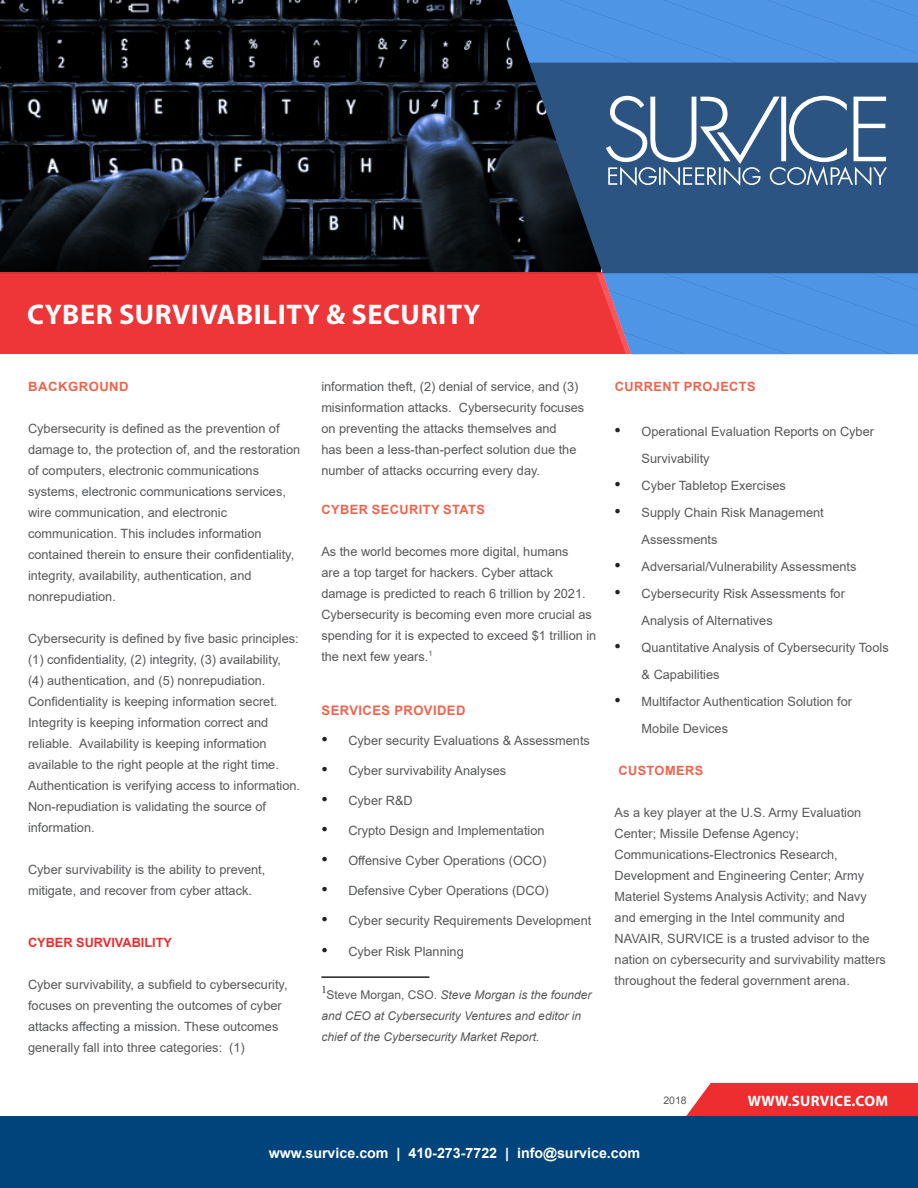
<style>
.page{position:relative;width:918px;height:1188px;background:#fff}
.page>*{position:absolute;margin:0;border:0;box-sizing:border-box;transform-origin:0 0}
.t1{font:700 28.5px "Myriad Pro";letter-spacing:.02em;color:#fff}
.t2{font:700 15px "Myriad Pro";letter-spacing:.02em;color:#fff}
.t3{font:700 14.25px "Arial";color:#fff}
.t4{font:700 13.2px "Arial";letter-spacing:.035em;color:#f1634d}
.t5{font:12.75px/21px "Arial";color:#57585a}
.t6{font:700 12.75px "Arial";letter-spacing:.035em;color:#f1634d}
.t7{font:700 12.75px "Arial";color:#ee2d2f}
.t8{font:italic 12px/21px "Arial";color:#57585a}
.t9{font:10.5px "Arial";color:#57585a}
.t10{font:10.5px "Times New Roman";color:#231f20}
.s1{font-family:"Times New Roman";font-size:18px;color:#231f20}
.s2{font-style:normal}
</style>
<div class="page">
<img style="left:0;top:0;width:507px;height:272px">
<svg style="left:685px;top:1083px;width:233px;height:34px;background:#e7393c"></svg>
<div style="left:0;top:1117px;width:918px;height:71px;background:#00447b"></div>
<div style="left:0;top:272px;width:666px;height:82px;background:#ee3537"></div>
<svg style="left:507px;top:63px;width:411px;height:210px;background:#26476c"></svg>
<svg style="left:606px;top:96px;width:281px;height:90px"></svg>
<div style="left:502px;top:0;width:416px;height:15px;background:#4e95e5"></div>
<div style="left:502px;top:15px;width:416px;height:32px;background:#4e95e5"></div>
<img style="left:502px;top:47px;width:416px;height:16px">
<img style="left:597px;top:273px;width:321px;height:30px">
<img style="left:607px;top:303px;width:311px;height:52px">
<hr style="left:321px;top:976px;width:108px;height:2px;background:#231f20">
<p class="t1" style="left:27px;top:296px;width:455px">CYBER SURVIVABILITY &amp; SECURITY</p>
<p class="t6" style="left:28px;top:377px;width:102px">BACKGROUND</p>
<p class="t5" style="left:28px;top:417px;width:274px">Cybersecurity is defined as the prevention of damage to, the protection of, and the restoration of computers, electronic communications systems, electronic communications services,</p>
<p class="t5" style="left:28px;top:501px;width:268px">wire communication, and electronic communication. This includes information contained therein to ensure their confidentiality, integrity, availability, authentication, and nonrepudiation.</p>
<p class="t5" style="left:28px;top:627px;width:274px">Cybersecurity is defined by five basic principles: (1) confidentiality, (2) integrity, (3) availability,<br>(4) authentication, and (5) nonrepudiation.<br>Confidentiality is keeping information secret.<br>Integrity is keeping information correct and reliable. Availability is keeping information available to the right people at the right time.<br>Authentication is verifying access to information.<br>Non-repudiation is validating the source of information.</p>
<p class="t5" style="left:28px;top:858px;width:239px">Cyber survivability is the ability to prevent, mitigate, and recover from cyber attack.</p>
<p class="t7" style="left:28px;top:934px;width:146px">CYBER SURVIVABILITY</p>
<p class="t5" style="left:28px;top:974px;width:261px">Cyber survivability, a subfield to cybersecurity, focuses on preventing the outcomes of cyber attacks affecting a mission. These outcomes generally fall into three categories: (1)</p>
<p class="t5" style="left:321px;top:375px;width:264px">information theft, (2) denial of service, and (3) misinformation attacks. Cybersecurity focuses on preventing the attacks themselves and<br>has been a less-than-perfect solution due the number of attacks occurring every day.</p>
<p class="t6" style="left:322px;top:500px;width:165px">CYBER SECURITY STATS</p>
<p class="t5" style="left:321px;top:540px;width:276px">As the world becomes more digital, humans<br>are a top target for hackers. Cyber attack damage is predicted to reach 6 trillion by 2021.<br>Cybersecurity is becoming even more crucial as spending for it is expected to exceed $1 trillion in the next few years.<sup>1</sup></p>
<p class="t4" style="left:322px;top:701px;width:145px">SERVICES PROVIDED</p>
<p class="t5" style="left:321px;top:729px;width:270px"><span class="s1">•</span> Cyber security Evaluations &amp; Assessments</p>
<p class="t5" style="left:321px;top:759px;width:187px"><span class="s1">•</span> Cyber survivability Analyses</p>
<p class="t5" style="left:321px;top:789px;width:93px"><span class="s1">•</span> Cyber R&amp;D</p>
<p class="t5" style="left:321px;top:819px;width:225px"><span class="s1">•</span> Crypto Design and Implementation</p>
<p class="t5" style="left:321px;top:849px;width:227px"><span class="s1">•</span> Offensive Cyber Operations (OCO)</p>
<p class="t5" style="left:321px;top:879px;width:229px"><span class="s1">•</span> Defensive Cyber Operations (DCO)</p>
<p class="t5" style="left:321px;top:909px;width:272px"><span class="s1">•</span> Cyber security Requirements Development</p>
<p class="t5" style="left:321px;top:941px;width:144px"><span class="s1">•</span> Cyber Risk Planning</p>
<p class="t10" style="left:321px;top:982px;width:7px">1</p>
<p class="t8" style="left:321px;top:984px;width:272px;text-indent:5px"><span class="s2">Steve Morgan, CSO.</span> Steve Morgan is the founder and CEO at Cybersecurity Ventures and editor in chief of the Cybersecurity Market Report.</p>
<p class="t6" style="left:615px;top:377px;width:142px">CURRENT PROJECTS</p>
<p class="t5" style="left:642px;top:417px;width:234px;line-height:27px;text-indent:-27px"><span class="s1">•</span> Operational Evaluation Reports on Cyber<br>Survivability</p>
<p class="t5" style="left:615px;top:474px;width:173px"><span class="s1">•</span> Cyber Tabletop Exercises</p>
<p class="t5" style="left:642px;top:498px;width:184px;line-height:27px;text-indent:-27px"><span class="s1">•</span> Supply Chain Risk Management<br>Assessments</p>
<p class="t5" style="left:615px;top:555px;width:243px"><span class="s1">•</span> Adversarial/Vulnerability Assessments</p>
<p class="t5" style="left:642px;top:579px;width:205px;line-height:27px;text-indent:-27px"><span class="s1">•</span> Cybersecurity Risk Assessments for<br>Analysis of Alternatives</p>
<p class="t5" style="left:642px;top:633px;width:249px;line-height:27px;text-indent:-27px"><span class="s1">•</span> Quantitative Analysis of Cybersecurity Tools &amp; Capabilities</p>
<p class="t5" style="left:642px;top:687px;width:212px;line-height:27px;text-indent:-27px"><span class="s1">•</span> Multifactor Authentication Solution for<br>Mobile Devices</p>
<p class="t6" style="left:618px;top:761px;width:86px">CUSTOMERS</p>
<p class="t5" style="left:615px;top:801px;width:273px">As a key player at the U.S. Army Evaluation Center; Missile Defense Agency; Communications-Electronics Research, Development and Engineering Center; Army Materiel Systems Analysis Activity; and Navy and emerging in the Intel community and NAVAIR, SURVICE is a trusted advisor to the nation on cybersecurity and survivability matters throughout the federal government arena.</p>
<p class="t9" style="left:663px;top:1093px;width:25px">2018</p>
<p class="t2" style="left:748px;top:1091px;width:142px">WWW.SURVICE.COM</p>
<p class="t3" style="left:269px;top:1143px;width:373px">www.survice.com | 410-273-7722 | info@survice.com</p>
</div>
